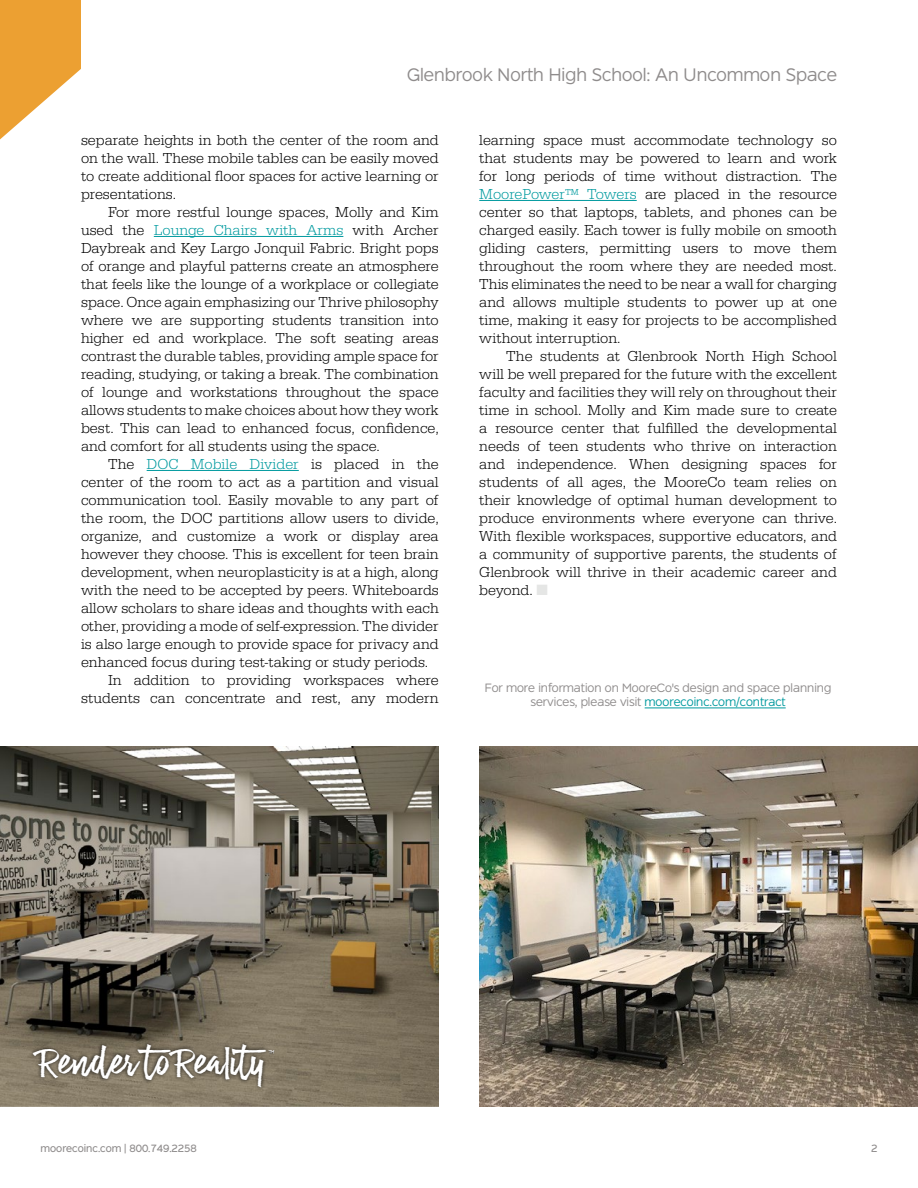
<style>
.page{position:relative;width:918px;height:1188px;background:#fff}
.page>*{position:absolute;margin:0;border:0;box-sizing:border-box;transform-origin:0 0}
.t1{font:31.95px "La Guapita";color:#fff}
.t2{font:300 18px "Dylan";color:#8f8c8c}
.t3{font:300 15px/18px "Serifa";color:#000;text-align:justify}
.t4{font:13.05px "La Guapita";color:#fff}
.t5{font:300 12px/14.4px "Dylan";color:#8f8c8c;text-align:center}
.t6{font:10.5px "Dylan";color:#8f8c8c}
.s1{color:#009a9f}
.s2{color:#e5e6e5}
</style>
<div class="page">
<hr style="left:154px;top:236px;width:189px;height:1px;background:#009a9f">
<hr style="left:147px;top:470px;width:152px;height:1px;background:#009a9f">
<hr style="left:479px;top:200px;width:158px;height:1px;background:#009a9f">
<svg style="left:0;top:0;width:81px;height:139px"></svg>
<img style="left:0;top:747px;width:439px;height:360px">
<div style="left:30px;top:1040px;width:240px;height:51px;background:#000;opacity:.75"></div>
<div style="left:268px;top:1049px;width:7px;height:6px;background:#000;opacity:.75"></div>
<hr style="left:645px;top:708px;width:141px;height:1px;background:#009a9f">
<img style="left:479px;top:747px;width:439px;height:360px">
<p class="t2" style="left:407px;top:63px;width:431px">Glenbrook North High School: An Uncommon Space</p>
<p class="t3" style="left:81px;top:131px;width:359px">separate heights in both the center of the room and on the wall. These mobile tables can be easily moved to create additional floor spaces for active learning or presentations.</p>
<p class="t3" style="left:81px;top:203px;width:359px;text-indent:27px">For more restful lounge spaces, Molly and Kim used the <span class="s1">Lounge Chairs with Arms</span> with Archer Daybreak and Key Largo Jonquil Fabric. Bright pops of orange and playful patterns create an atmosphere that feels like the lounge of a workplace or collegiate space. Once again emphasizing our Thrive philosophy where we are supporting students transition into higher ed and workplace. The soft seating areas contrast the durable tables, providing ample space for reading, studying, or taking a break. The combination of lounge and workstations throughout the space allows students to make choices about how they work best. This can lead to enhanced focus, confidence, and comfort for all students using the space.</p>
<p class="t3" style="left:108px;top:455px;width:332px">The <span class="s1">DOC Mobile Divider</span> is placed in the</p>
<p class="t3" style="left:81px;top:473px;width:359px">center of the room to act as a partition and visual</p>
<p class="t3" style="left:81px;top:491px;width:359px">communication tool. Easily movable to any part of</p>
<p class="t3" style="left:81px;top:509px;width:359px">the room, the DOC partitions allow users to divide,</p>
<p class="t3" style="left:81px;top:527px;width:359px">organize, and customize a work or display area</p>
<p class="t3" style="left:81px;top:545px;width:359px">however they choose. This is excellent for teen brain</p>
<p class="t3" style="left:81px;top:563px;width:359px">development, when neuroplasticity is at a high, along</p>
<p class="t3" style="left:81px;top:581px;width:359px">with the need to be accepted by peers. Whiteboards</p>
<p class="t3" style="left:81px;top:599px;width:359px">allow scholars to share ideas and thoughts with each</p>
<p class="t3" style="left:81px;top:617px;width:359px">other, providing a mode of self-expression. The divider</p>
<p class="t3" style="left:81px;top:635px;width:359px">is also large enough to provide space for privacy and</p>
<p class="t3" style="left:81px;top:653px;width:349px">enhanced focus during test-taking or study periods.</p>
<p class="t3" style="left:108px;top:671px;width:332px">In addition to providing workspaces where</p>
<p class="t3" style="left:81px;top:689px;width:359px">students can concentrate and rest, any modern</p>
<p class="t3" style="left:479px;top:131px;width:359px">learning space must accommodate technology so that students may be powered to learn and work for long periods of time without distraction. The <span class="s1">MoorePower™ Towers</span> are placed in the resource center so that laptops, tablets, and phones can be charged easily. Each tower is fully mobile on smooth gliding casters, permitting users to move them throughout the room where they are needed most.<br>This eliminates the need to be near a wall for charging and allows multiple students to power up at one time, making it easy for projects to be accomplished without interruption.</p>
<p class="t3" style="left:479px;top:347px;width:359px;text-indent:27px">The students at Glenbrook North High School will be well prepared for the future with the excellent faculty and facilities they will rely on throughout their time in school. Molly and Kim made sure to create a resource center that fulfilled the developmental needs of teen students who thrive on interaction and independence. When designing spaces for students of all ages, the MooreCo team relies on their knowledge of optimal human development to produce environments where everyone can thrive.<br>With flexible workspaces, supportive educators, and a community of supportive parents, the students of Glenbrook will thrive in their academic career and beyond. <span class="s2">■</span></p>
<p class="t5" style="left:485px;top:680px;width:348px">For more information on MooreCo's design and space planning services, please visit <span class="s1">moorecoinc.com/contract</span></p>
<h1 class="t1" style="left:41px;top:1045px;width:233px">Render to Reality</h1>
<p class="t4" style="left:267px;top:1047px;width:10px">™</p>
<p class="t6" style="left:40px;top:1141px;width:158px">moorecoinc.com | 800.749.2258</p>
<p class="t6" style="left:871px;top:1141px;width:8px">2</p>
</div>
